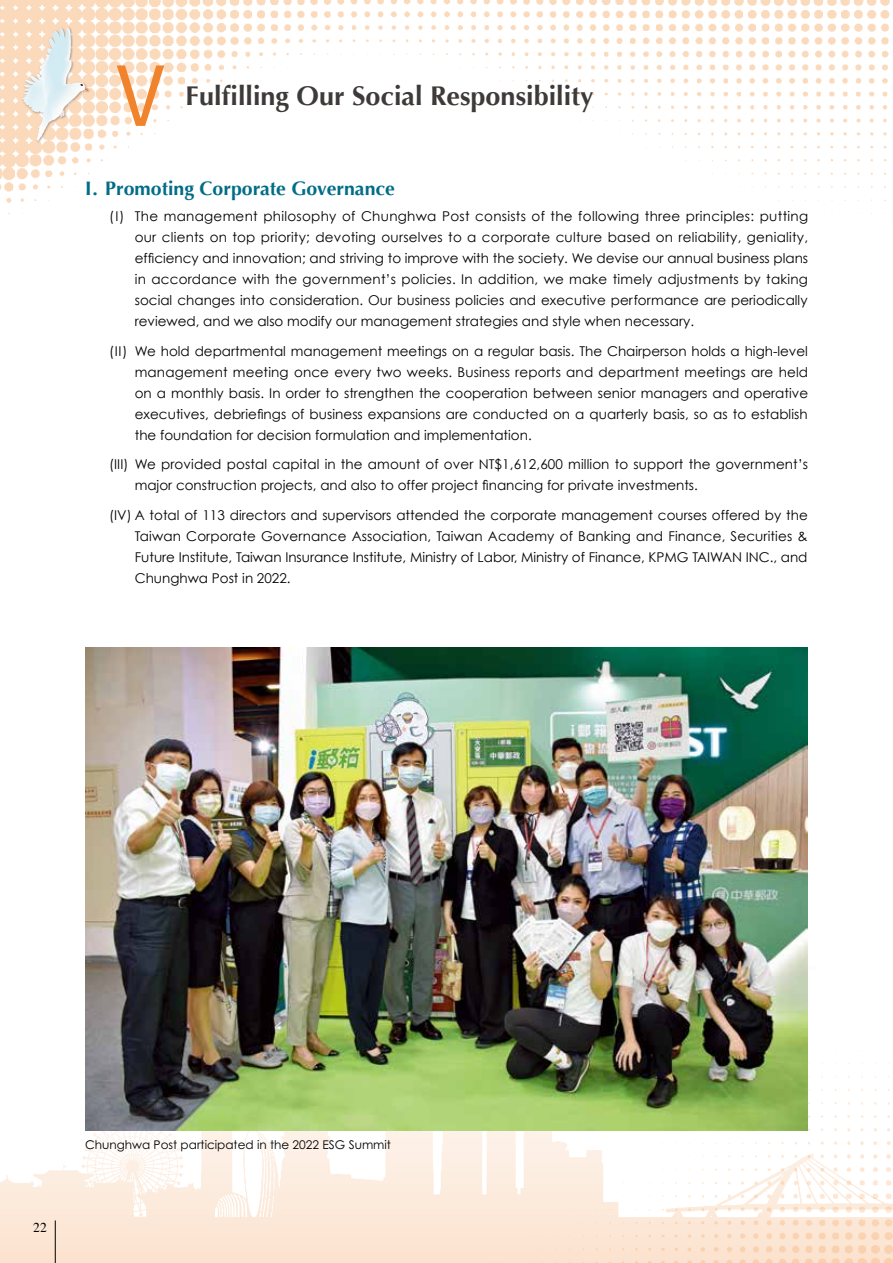
<style>
.page{position:relative;width:893px;height:1263px;background:#fff}
.page>*{position:absolute;margin:0;border:0;box-sizing:border-box;transform-origin:0 0}
.t1{font:700 27px "Optima";color:#3e3a39}
.t2{font:700 19.5px "Optima";color:#006d87}
.t3{font:13.5px/21px "Century Gothic";color:#000;text-align:justify}
.t4{font:13.5px "Times";color:#000}
.t5{font:12px "Century Gothic";color:#000}
</style>
<div class="page">
<img style="left:0;top:0;width:890px;height:214px">
<div style="left:22px;top:26px;width:69px;height:118px;background:#000;opacity:.3"></div>
<img style="left:20px;top:74px;width:16px;height:39px">
<img style="left:36px;top:28px;width:52px;height:113px">
<svg style="left:78px;top:84px;width:10px;height:7px"></svg>
<img style="left:0;top:1050px;width:893px;height:213px">
<hr style="left:55px;top:1220px;width:1px;height:43px;background:#000">
<svg style="left:117px;top:65px;width:47px;height:61px"></svg>
<img style="left:85px;top:647px;width:723px;height:483px">
<h1 class="t1" style="left:185px;top:80px;width:410px">Fulfilling Our Social Responsibility</h1>
<h1 class="t1" style="left:199px;top:80px;width:269px">Chairperson’s Remarks</h1>
<h2 class="t2" style="left:85px;top:177px;width:311px">I. Promoting Corporate Governance</h2>
<p class="t3" style="left:135px;top:206px;width:675px;text-indent:-26px">(I) The management philosophy of Chunghwa Post consists of the following three principles: putting our clients on top priority; devoting ourselves to a corporate culture based on reliability, geniality, efficiency and innovation; and striving to improve with the society. We devise our annual business plans in accordance with the government’s policies. In addition, we make timely adjustments by taking social changes into consideration. Our business policies and executive performance are periodically reviewed, and we also modify our management strategies and style when necessary.</p>
<p class="t3" style="left:135px;top:340px;width:675px;text-indent:-26px">(II) We hold departmental management meetings on a regular basis. The Chairperson holds a high-level management meeting once every two weeks. Business reports and department meetings are held on a monthly basis. In order to strengthen the cooperation between senior managers and operative executives, debriefings of business expansions are conducted on a quarterly basis, so as to establish the foundation for decision formulation and implementation.</p>
<p class="t3" style="left:135px;top:454px;width:675px;text-indent:-26px">(III) We provided postal capital in the amount of over NT$1,612,600 million to support the government’s major construction projects, and also to offer project financing for private investments.</p>
<p class="t3" style="left:135px;top:504px;width:675px;text-indent:-26px">(IV) A total of 113 directors and supervisors attended the corporate management courses offered by the Taiwan Corporate Governance Association, Taiwan Academy of Banking and Finance, Securities &amp; Future Institute, Taiwan Insurance Institute, Ministry of Labor, Ministry of Finance, KPMG TAIWAN INC., and Chunghwa Post in 2022.</p>
<p class="t4" style="left:33px;top:1214px;width:15px">22</p>
<p class="t5" style="left:85px;top:1137px;width:307px">Chunghwa Post participated in the 2022 ESG Summit</p>
</div>
